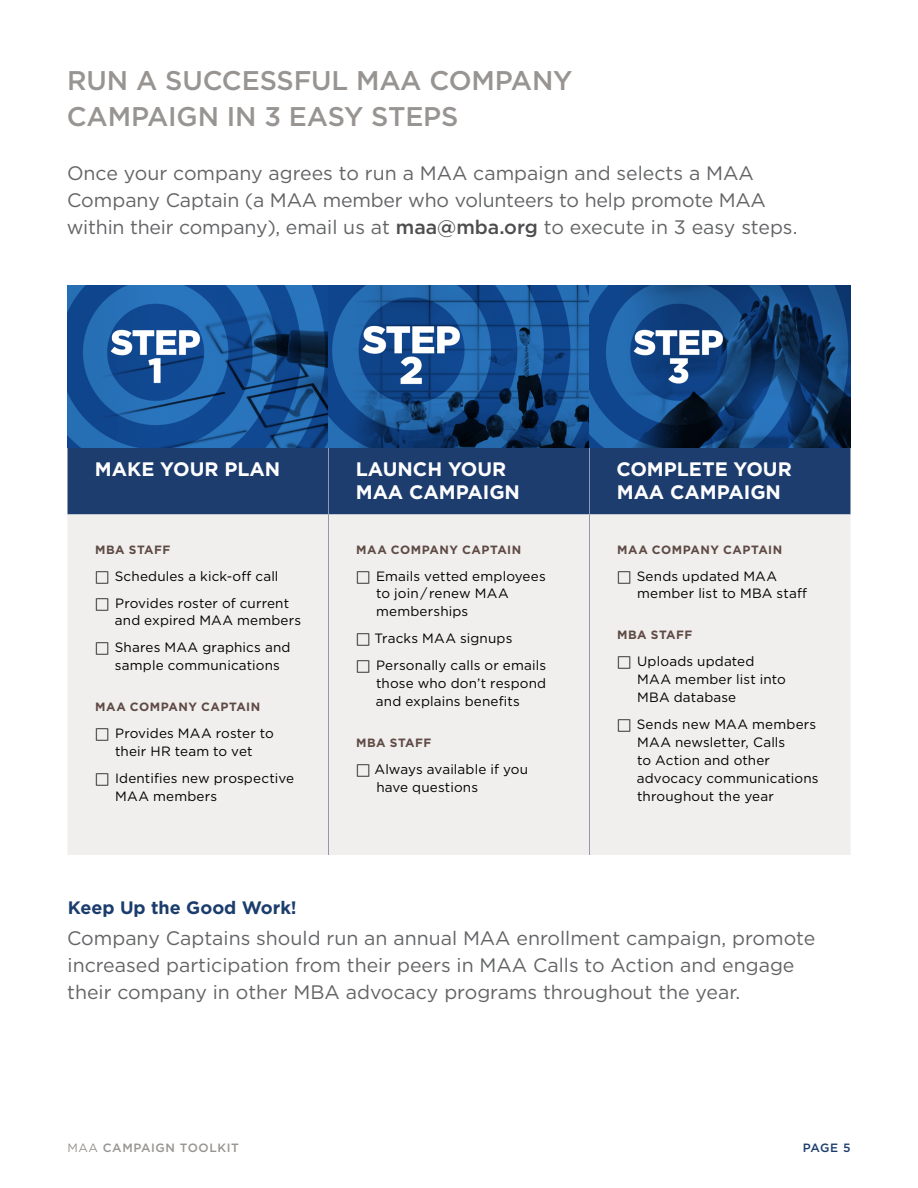
<style>
.page{position:relative;width:918px;height:1188px;background:#fff}
.page>*{position:absolute;margin:0;border:0;box-sizing:border-box;transform-origin:0 0}
.t1{font:500 27px/36px "Gotham";letter-spacing:-.005em;color:#979492}
.t2{font:19.5px/27px "Gotham";color:#636466}
.t3{font:700 19.5px/22.5px "Gotham";color:#fff}
.t4{font:700 18px "Gotham";color:#1b3d6d}
.t5{font:13.5px/18px "Gotham";letter-spacing:.01em;color:#000}
.t6{font:700 12px "Gotham";letter-spacing:.04em;color:#5f4a44}
.t7{font:500 12px "Gotham";letter-spacing:.05em;color:#979492}
.t8{font:500 12px "Gotham";color:#1b3d6d}
.s1{font-weight:500;color:#4d4d4f}
.s2{font-family:"Universal Std Newswith Comm Pi"}
.s3{font-weight:400}
</style>
<div class="page">
<div style="left:68px;top:447px;width:782px;height:68px;background:#1d3d6f"></div>
<div style="left:68px;top:515px;width:782px;height:340px;background:#f0efee"></div>
<hr style="left:328px;top:447px;width:1px;height:68px;background:#9496b2">
<hr style="left:589px;top:447px;width:1px;height:68px;background:#9496b2">
<hr style="left:328px;top:515px;width:1px;height:340px;background:#9496b2">
<hr style="left:589px;top:515px;width:1px;height:340px;background:#9496b2">
<img style="left:68px;top:285px;width:782px;height:162px">
<h1 class="t1" style="left:67px;top:62px;width:507px">RUN A SUCCESSFUL MAA COMPANY<br>CAMPAIGN IN 3 EASY STEPS</h1>
<h2 class="t2" style="left:67px;top:159px;width:732px">Once your company agrees to run a MAA campaign and selects a MAA<br>Company Captain (a MAA member who volunteers to help promote MAA within their company), email us at <span class="s1">maa@mba.org</span> to execute in 3 easy steps.</h2>
<h2 class="t3" style="left:95px;top:458px;width:187px">MAKE YOUR PLAN</h2>
<h2 class="t3" style="left:356px;top:458px;width:166px">LAUNCH YOUR<br>MAA CAMPAIGN</h2>
<h2 class="t3" style="left:616px;top:458px;width:177px">COMPLETE YOUR<br>MAA CAMPAIGN</h2>
<p class="t6" style="left:95px;top:541px;width:77px">MBA STAFF</p>
<p class="t5" style="left:95px;top:562px;width:195px;line-height:27px"><span class="s2">☐</span> Schedules a kick-off call <span class="s2">☐</span> Provides roster of current</p>
<p class="t5" style="left:95px;top:607px;width:207px;line-height:27px;text-indent:19px">and expired MAA members <span class="s2">☐</span> Shares MAA graphics and</p>
<p class="t5" style="left:115px;top:656px;width:167px">sample communications</p>
<p class="t6" style="left:95px;top:699px;width:167px">MAA COMPANY CAPTAIN</p>
<p class="t5" style="left:95px;top:724px;width:180px;text-align:center"><span class="s2">☐</span> Provides MAA roster to their HR team to vet</p>
<p class="t5" style="left:115px;top:769px;width:180px;text-indent:-20px"><span class="s2">☐</span> Identifies new prospective<br>MAA members</p>
<p class="t6" style="left:356px;top:541px;width:167px">MAA COMPANY CAPTAIN</p>
<p class="t5" style="left:376px;top:566px;width:171px;text-indent:-20px"><span class="s2">☐</span> Emails vetted employees to join / renew MAA memberships</p>
<p class="t5" style="left:356px;top:625px;width:191px;line-height:27px"><span class="s2">☐</span> Tracks MAA signups<br><span class="s2">☐</span> Personally calls or emails</p>
<p class="t5" style="left:376px;top:674px;width:172px">those who don’t respond and explains benefits</p>
<p class="t6" style="left:356px;top:735px;width:77px">MBA STAFF</p>
<p class="t5" style="left:376px;top:760px;width:153px;text-indent:-20px"><span class="s2">☐</span> Always available if you have questions</p>
<p class="t6" style="left:617px;top:541px;width:167px">MAA COMPANY CAPTAIN</p>
<p class="t5" style="left:637px;top:566px;width:171px;text-indent:-20px"><span class="s2">☐</span> Sends updated MAA member list to MBA staff</p>
<p class="t6" style="left:617px;top:627px;width:77px">MBA STAFF</p>
<p class="t5" style="left:637px;top:652px;width:150px;text-indent:-20px"><span class="s2">☐</span> Uploads updated<br>MAA member list into<br>MBA database</p>
<p class="t5" style="left:637px;top:715px;width:183px;text-indent:-19px"><span class="s2">☐</span> Sends new MAA members<br>MAA newsletter, Calls<br>to Action and other advocacy communications throughout the year</p>
<h3 class="t4" style="left:68px;top:895px;width:231px">Keep Up the Good Work!</h3>
<h2 class="t2" style="left:67px;top:924px;width:750px">Company Captains should run an annual MAA enrollment campaign, promote increased participation from their peers in MAA Calls to Action and engage their company in other MBA advocacy programs throughout the year.</h2>
<p class="t7" style="left:68px;top:1140px;width:173px"><span class="s3">MAA</span> CAMPAIGN TOOLKIT</p>
<p class="t8" style="left:803px;top:1140px;width:49px">PAGE 5</p>
</div>
